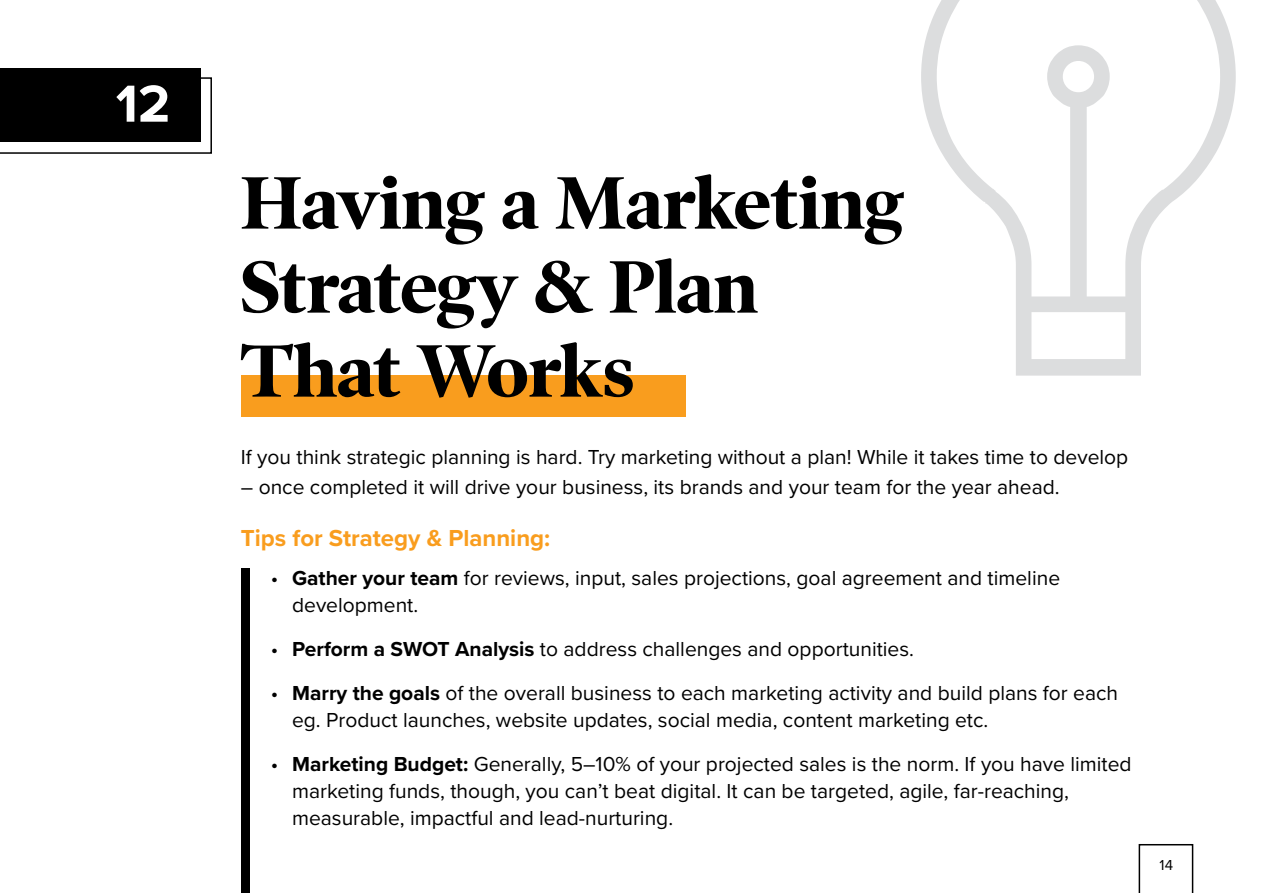
<style>
.page{position:relative;width:1263px;height:893px;background:#fff}
.page>*{position:absolute;margin:0;border:0;box-sizing:border-box;transform-origin:0 0}
.t1{font:700 75px/84px "Poynter OS Disp";color:#000}
.t2{font:700 54px "Proxima Nova";color:#fff}
.t3{font:700 24px "Proxima Nova";color:#f99d1e}
.t4{font:21px/27px "Proxima Nova";color:#000}
.t5{font:15px "Proxima Nova";color:#000}
.s1{font-weight:700}
</style>
<div class="page">
<svg style="left:1138px;top:844px;width:55px;height:49px"></svg>
<div style="left:241px;top:376px;width:444px;height:41px;background:#f99d1e"></div>
<div style="left:0;top:68px;width:200px;height:74px;background:#000"></div>
<svg style="left:0;top:77px;width:212px;height:77px"></svg>
<div style="left:241px;top:569px;width:9px;height:324px;background:#000"></div>
<svg style="left:921px;top:0;width:315px;height:376px"></svg>
<h2 class="t2" style="left:116px;top:63px;width:56px">12</h2>
<h1 class="t1" style="left:241px;top:160px;width:665px">Having a Marketing<br>Strategy &amp; Plan<br>That Works</h1>
<p class="t4" style="left:241px;top:442px;width:889px">If you think strategic planning is hard. Try marketing without a plan! While it takes time to develop</p>
<p class="t4" style="left:241px;top:472px;width:820px">– once completed it will drive your business, its brands and your team for the year ahead.</p>
<p class="t3" style="left:241px;top:520px;width:311px">Tips for Strategy &amp; Planning:</p>
<p class="t4" style="left:292px;top:564px;width:769px;text-indent:-21px">• <span class="s1">Gather your team</span> for reviews, input, sales projections, goal agreement and timeline development.</p>
<p class="t4" style="left:271px;top:635px;width:645px">• <span class="s1">Perform a SWOT Analysis</span> to address challenges and opportunities.</p>
<p class="t4" style="left:292px;top:679px;width:827px;text-indent:-21px">• <span class="s1">Marry the goals</span> of the overall business to each marketing activity and build plans for each eg. Product launches, website updates, social media, content marketing etc.</p>
<p class="t4" style="left:292px;top:750px;width:841px;text-indent:-21px">• <span class="s1">Marketing Budget:</span> Generally, 5–10% of your projected sales is the norm. If you have limited marketing funds, though, you can’t beat digital. It can be targeted, agile, far-reaching, measurable, impactful and lead-nurturing.</p>
<p class="t5" style="left:1160px;top:854px;width:15px">14</p>
</div>
